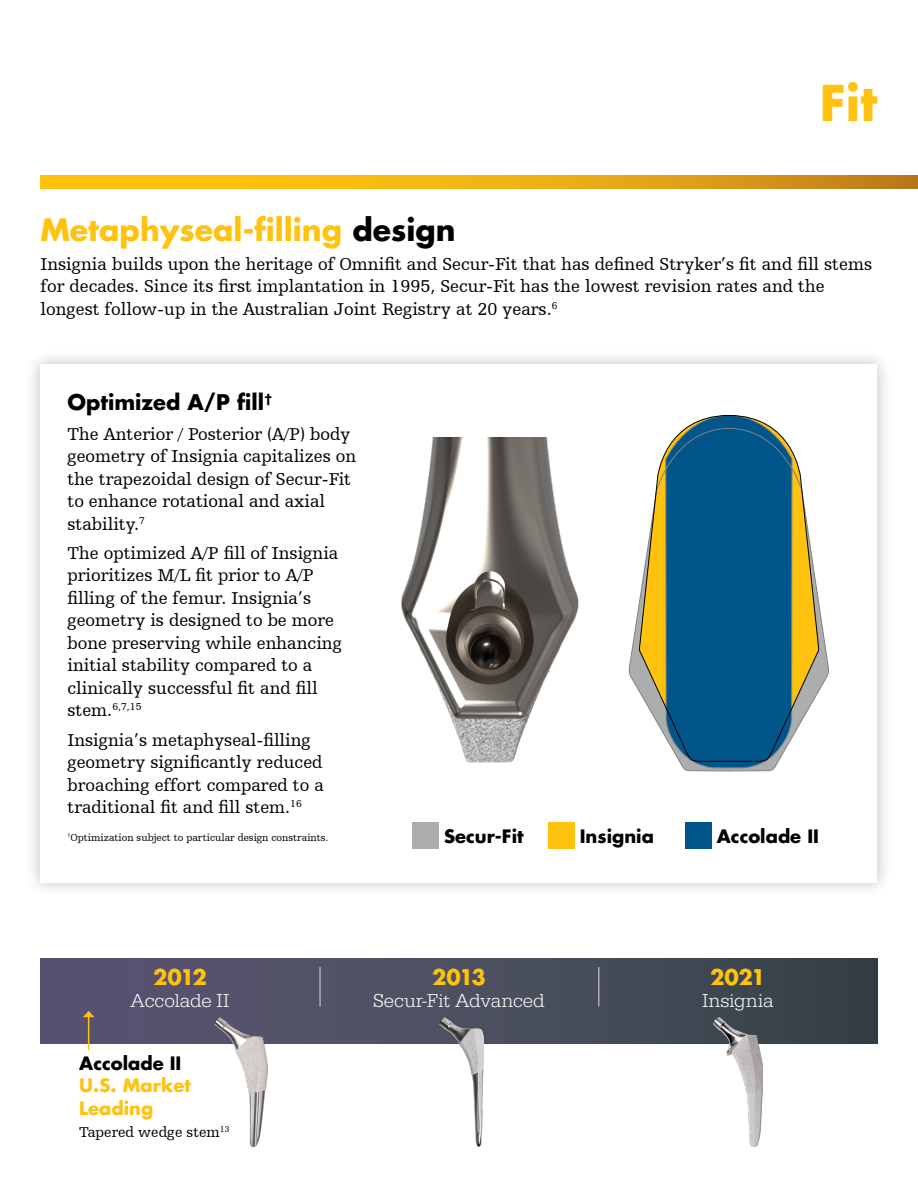
<style>
.page{position:relative;width:918px;height:1188px;background:#fff}
.page>*{position:absolute;margin:0;border:0;box-sizing:border-box;transform-origin:0 0}
.t1{font:700 48px "Futura Std";color:#ffc20e}
.t2{font:700 30px "Futura Std";color:#ffc20e}
.t3{font:700 21px "Futura Std";color:#000}
.t4{font:700 21px "Futura Std";letter-spacing:-.085em;color:#ffc20e}
.t5{font:300 19.5px "Egyptienne URW";color:#fff}
.t6{font:18px/22.5px "Humanist Slabserif 712 BT";color:#000}
.t7{font:700 18px "Futura Std";color:#000}
.t8{font:700 18px/22.5px "Futura Std";color:#ffc20e}
.t9{font:15px "Humanist Slabserif 712 BT";color:#000}
.t10{font:10.5px "Humanist Slabserif 712 BT";color:#000}
.s1{color:#000}
.s2{font-size:18px}
</style>
<div class="page">
<div style="left:25px;top:349px;width:868px;height:549px;background:#000;opacity:.25"></div>
<div style="left:40px;top:364px;width:838px;height:519px;background:#fff"></div>
<div style="left:40px;top:958px;width:838px;height:85px;background:linear-gradient(to right,#5d5676,#364448)"></div>
<svg style="left:40px;top:176px;width:878px;height:12px;background:#eaac13"></svg>
<svg style="left:628px;top:602px;width:201px;height:90px"></svg>
<svg style="left:679px;top:762px;width:100px;height:10px"></svg>
<svg style="left:639px;top:415px;width:181px;height:347px;background:#50808c"></svg>
<div style="left:413px;top:822px;width:26px;height:27px;background:#abaead"></div>
<div style="left:548px;top:822px;width:27px;height:27px;background:#ffc20e"></div>
<div style="left:685px;top:822px;width:27px;height:27px;background:#00558b"></div>
<img style="left:215px;top:1017px;width:52px;height:130px">
<img style="left:439px;top:1017px;width:45px;height:130px">
<img style="left:713px;top:1017px;width:49px;height:130px">
<hr style="left:319px;top:967px;width:2px;height:40px;background:#abaead">
<hr style="left:598px;top:967px;width:2px;height:40px;background:#abaead">
<img style="left:401px;top:438px;width:178px;height:325px">
<hr style="left:88px;top:1016px;width:1px;height:34px;background:#ffc20e">
<svg style="left:83px;top:1011px;width:11px;height:6px"></svg>
<h1 class="t1" style="left:820px;top:71px;width:59px">Fit</h1>
<h2 class="t2" style="left:40px;top:210px;width:417px">Metaphyseal-filling <span class="s1">design</span></h2>
<p class="t6" style="left:40px;top:252px;width:833px">Insignia builds upon the heritage of Omnifit and Secur-Fit that has defined Stryker’s fit and fill stems for decades. Since its first implantation in 1995, Secur-Fit has the lowest revision rates and the longest follow-up in the Australian Joint Registry at 20 years.<sup>6</sup></p>
<p class="t3" style="left:68px;top:388px;width:207px">Optimized A/P fill<sup>†</sup></p>
<p class="t6" style="left:68px;top:422px;width:290px">The Anterior / Posterior (A/P) body geometry of Insignia capitalizes on the trapezoidal design of Secur-Fit to enhance rotational and axial stability.<sup>7</sup></p>
<p class="t6" style="left:67px;top:541px;width:276px">The optimized A/P fill of Insignia prioritizes M/L fit prior to A/P filling of the femur. Insignia’s geometry is designed to be more bone preserving while enhancing initial stability compared to a clinically successful fit and fill</p>
<p class="t10" style="left:67px;top:701px;width:76px"><span class="s2">stem.</span>6,7,15</p>
<p class="t6" style="left:68px;top:728px;width:258px">Insignia’s metaphyseal-filling geometry significantly reduced broaching effort compared to a traditional fit and fill stem.<sup>16</sup></p>
<p class="t10" style="left:68px;top:831px;width:263px"><sup>†</sup>Optimization subject to particular design constraints.</p>
<p class="t7" style="left:444px;top:825px;width:81px">Secur-Fit</p>
<p class="t7" style="left:580px;top:825px;width:76px">Insignia</p>
<p class="t7" style="left:717px;top:825px;width:104px">Accolade II</p>
<p class="t4" style="left:153px;top:963px;width:55px">2012</p>
<p class="t5" style="left:131px;top:989px;width:100px">Accolade II</p>
<p class="t7" style="left:79px;top:1051px;width:104px">Accolade II</p>
<p class="t8" style="left:79px;top:1074px;width:113px">U.S. Market<br>Leading</p>
<p class="t9" style="left:79px;top:1123px;width:152px">Tapered wedge stem<sup>13</sup></p>
<p class="t4" style="left:432px;top:963px;width:55px">2013</p>
<p class="t5" style="left:373px;top:989px;width:173px">Secur-Fit Advanced</p>
<p class="t4" style="left:710px;top:963px;width:57px">2021</p>
<p class="t5" style="left:702px;top:989px;width:73px">Insignia</p>
</div>
